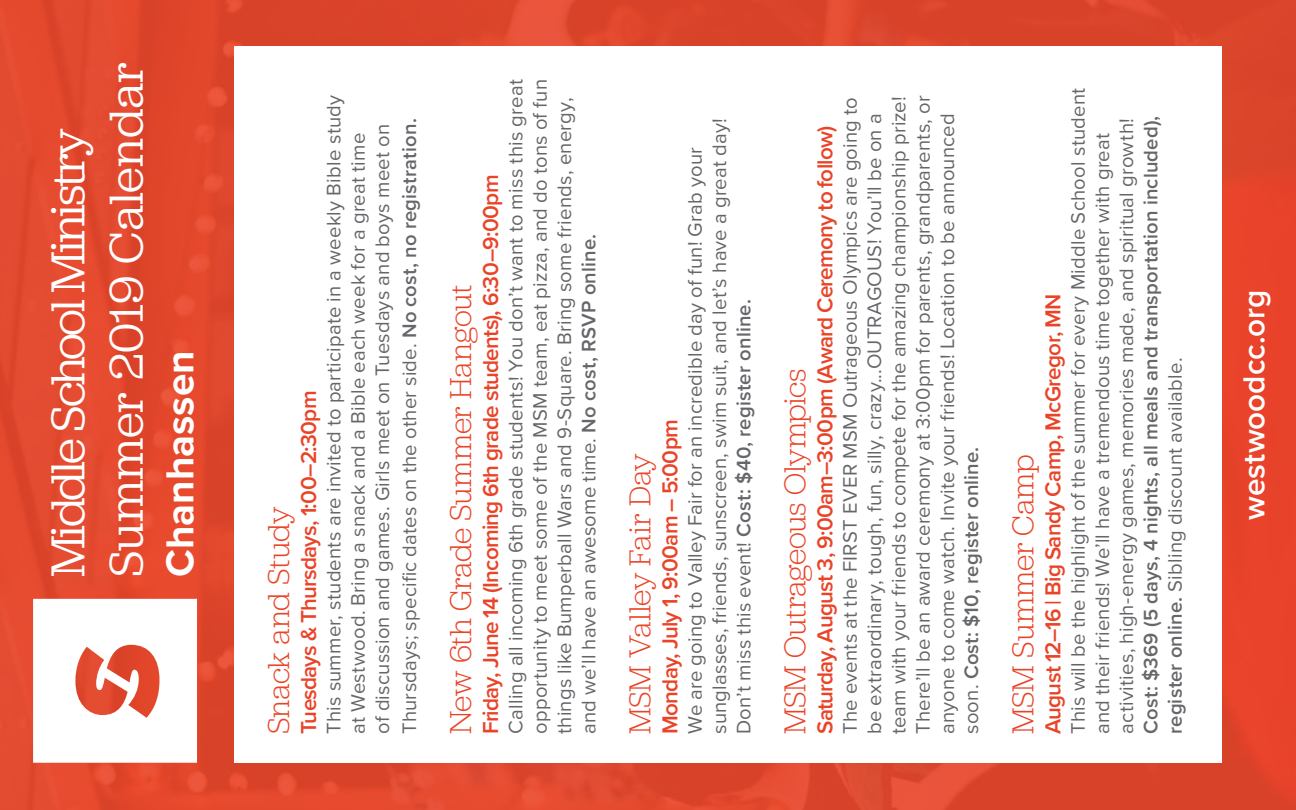
<style>
.page{position:relative;width:1296px;height:810px;background:#e2462b}
.page>*{position:absolute;margin:0;border:0;box-sizing:border-box;transform-origin:0 0}
.t1{font:49.5px/58.5px "Jubilat";letter-spacing:-.05em;color:#fff}
.t2{font:700 40.5px "Proxima Nova";color:#fff}
.t3{font:300 31.5px "Jubilat";letter-spacing:-.01em;color:#ea4428}
.t4{font:600 31.5px "Proxima Nova";color:#fff}
.t5{font:600 22.5px "Proxima Nova";letter-spacing:-.035em;color:#ea4428}
.t6{font:20.25px/24.3px "Proxima Nova";letter-spacing:.01em;color:#65676a}
.t7{font:600 20.25px/24.3px "Proxima Nova";letter-spacing:.01em;color:#65676a}
.s1{font-weight:600}
.s2{font-weight:400}
</style>
<div class="page">
<div style="left:234px;top:47px;width:987px;height:716px;background:#fff"></div>
<svg style="left:33px;top:599px;width:164px;height:164px;background:#fae2de"></svg>
<h1 class="t1" style="left:37px;top:577px;width:516px;rotate:-90deg">Middle School Ministry<br>Summer 2019 Calendar</h1>
<h2 class="t2" style="left:150px;top:577px;width:228px;rotate:-90deg">Chanhassen</h2>
<p class="t6" style="left:321px;top:734px;width:641px;rotate:-90deg">This summer, students are invited to participate in a weekly Bible study at Westwood. Bring a snack and a Bible each week for a great time<br>of discussion and games. Girls meet on Tuesdays and boys meet on</p>
<p class="t5" style="left:292px;top:734px;width:345px;rotate:-90deg">Tuesdays &amp; Thursdays, 1:00–2:30pm</p>
<h3 class="t3" style="left:259px;top:734px;width:229px;rotate:-90deg">Snack and Study</h3>
<p class="t6" style="left:396px;top:734px;width:617px;rotate:-90deg">Thursdays; specific dates on the other side. <span class="s1">No cost, no registration.</span></p>
<p class="t6" style="left:503px;top:734px;width:657px;rotate:-90deg">Calling all incoming 6th grade students! You don’t want to miss this great opportunity to meet some of the MSM team, eat pizza, and do tons of fun things like Bumperball Wars and 9-Square. Bring some friends, energy, and we’ll have an awesome time. <span class="s1">No cost, RSVP online.</span></p>
<p class="t5" style="left:474px;top:734px;width:561px;rotate:-90deg">Friday, June 14 (Incoming 6th grade students), 6:30–9:00pm</p>
<h3 class="t3" style="left:441px;top:734px;width:450px;rotate:-90deg">New 6th Grade Summer Hangout</h3>
<p class="t6" style="left:682px;top:734px;width:617px;rotate:-90deg">We are going to Valley Fair for an incredible day of fun! Grab your sunglasses, friends, sunscreen, swim suit, and let’s have a great day!<br>Don’t miss this event! <span class="s1">Cost: $40, register online.</span></p>
<p class="t5" style="left:653px;top:734px;width:316px;rotate:-90deg">Monday, July 1, 9:00am – 5:00pm</p>
<h3 class="t3" style="left:620px;top:734px;width:282px;rotate:-90deg">MSM Valley Fair Day</h3>
<p class="t6" style="left:837px;top:734px;width:640px;rotate:-90deg">The events at the FIRST EVER MSM Outrageous Olympics are going to be extraordinary, tough, fun, silly, crazy...OUTRAGOUS! You’ll be on a team with your friends to compete for the amazing championship prize!<br>There’ll be an award ceremony at 3:00pm for parents, grandparents, or anyone to come watch. Invite your friends! Location to be announced soon. <span class="s1">Cost: $10, register online.</span></p>
<p class="t5" style="left:808px;top:734px;width:610px;rotate:-90deg">Saturday, August 3, 9:00am–3:00pm (Award Ceremony to follow)</p>
<h3 class="t3" style="left:775px;top:734px;width:367px;rotate:-90deg">MSM Outrageous Olympics</h3>
<p class="t6" style="left:1065px;top:734px;width:648px;rotate:-90deg">This will be the highlight of the summer for every Middle School student and their friends! We’ll have a tremendous time together with great activities, high-energy games, memories made, and spiritual growth!</p>
<p class="t7" style="left:1138px;top:734px;width:620px;rotate:-90deg">Cost: $369 (5 days, 4 nights, all meals and transportation included), register online. <span class="s2">Sibling discount available.</span></p>
<p class="t5" style="left:1036px;top:734px;width:442px;rotate:-90deg">August 12–16 | Big Sandy Camp, McGregor, MN</p>
<h3 class="t3" style="left:1003px;top:734px;width:281px;rotate:-90deg">MSM Summer Camp</h3>
<h3 class="t4" style="left:1231px;top:520px;width:231px;rotate:-90deg">westwoodcc.org</h3>
</div>
